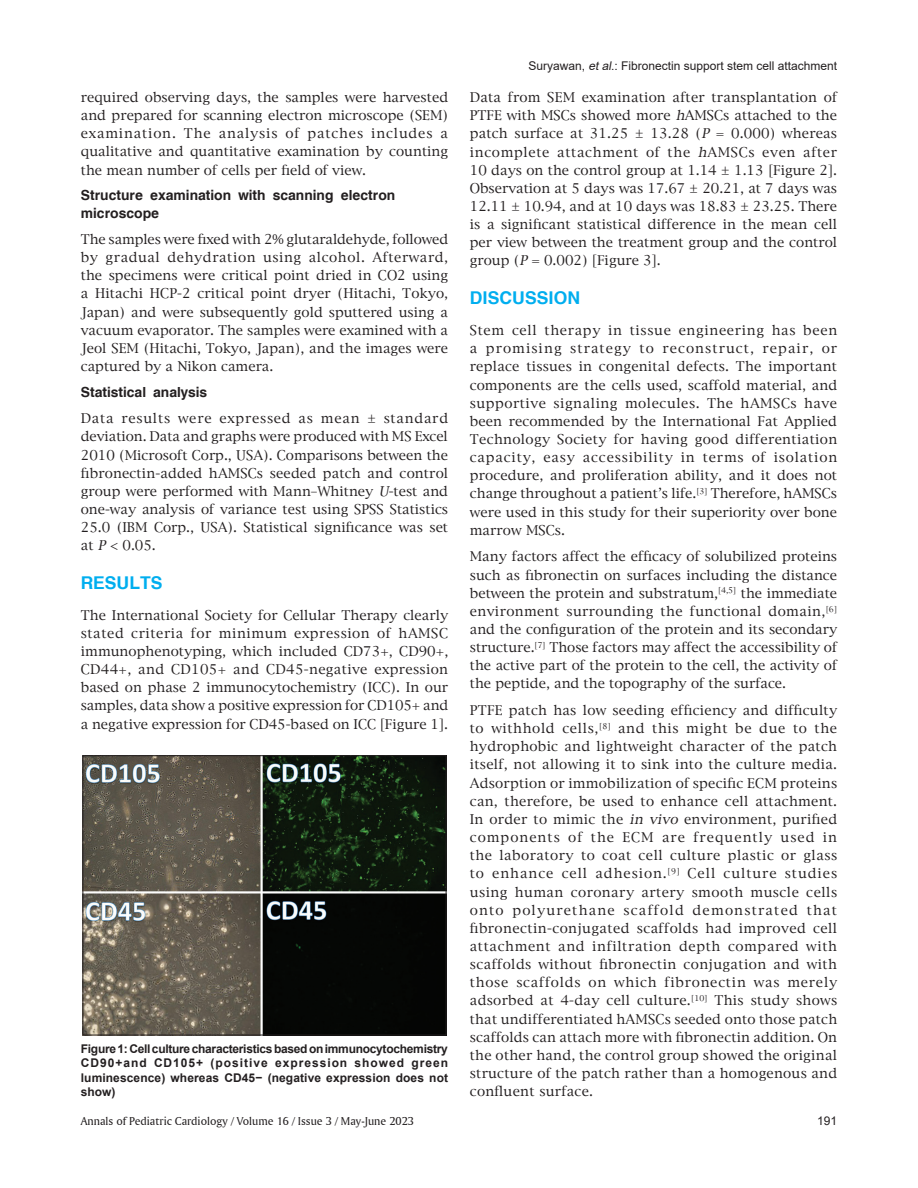
<style>
.page{position:relative;width:918px;height:1188px;background:#fff}
.page>*{position:absolute;margin:0;border:0;box-sizing:border-box;transform-origin:0 0}
.t1{font:700 18px "New Zurica";color:#00aeef}
.t2{font:700 14.25px/17.2px "New Zurica";color:#231f20}
.TX{font:12.75px/18.1px "New York";color:#231f20;text-align:justify}
.FGC{font:700 12px/14.4px "Arial";letter-spacing:.01em;color:#231f20;text-align:justify}
.t3{font:12px "Amerigo BT Roman A";color:#231f20}
.t4{font:12px "Arial";color:#231f20}
.s1{font-style:italic}
</style>
<div class="page">
<img style="left:85px;top:758px;width:359px;height:275px">
<div style="left:83px;top:756px;width:363px;height:279px;border:1px solid #231f20"></div>
<p class="TX" style="left:81px;top:89px;width:369px">required observing days, the samples were harvested and prepared for scanning electron microscope (SEM) examination. The analysis of patches includes a qualitative and quantitative examination by counting the mean number of cells per field of view.</p>
<h2 class="t2" style="left:81px;top:187px;width:316px">Structure examination with scanning electron microscope</h2>
<p class="TX" style="left:81px;top:231px;width:369px">The samples were fixed with 2% glutaraldehyde, followed by gradual dehydration using alcohol. Afterward, the specimens were critical point dried in CO2 using a Hitachi HCP‑2 critical point dryer (Hitachi, Tokyo, Japan) and were subsequently gold sputtered using a vacuum evaporator. The samples were examined with a Jeol SEM (Hitachi, Tokyo, Japan), and the images were captured by a Nikon camera.</p>
<h2 class="t2" style="left:81px;top:383px;width:128px">Statistical analysis</h2>
<p class="TX" style="left:81px;top:410px;width:369px">Data results were expressed as mean ± standard deviation. Data and graphs were produced with MS Excel 2010 (Microsoft Corp., USA). Comparisons between the fibronectin‑added hAMSCs seeded patch and control group were performed with Mann–Whitney <span class="s1">U</span>‑test and one‑way analysis of variance test using SPSS Statistics 25.0 (IBM Corp., USA). Statistical significance was set at <span class="s1">P</span>&lt; 0.05.</p>
<h1 class="t1" style="left:81px;top:572px;width:83px">RESULTS</h1>
<p class="TX" style="left:81px;top:607px;width:369px">The International Society for Cellular Therapy clearly stated criteria for minimum expression of hAMSC immunophenotyping, which included CD73+, CD90+, CD44+, and CD105+ and CD45‑negative expression based on phase 2 immunocytochemistry (ICC). In our samples, data show a positive expression for CD105+ and a negative expression for CD45‑based on ICC [Figure 1].</p>
<p class="FGC" style="left:81px;top:1042px;width:369px">Figure1: Cell culture characteristics based on immunocytochemistry CD90+and CD105+ (positive expression showed green luminescence) whereas CD45− (negative expression does not show)</p>
<p class="t4" style="left:528px;top:57px;width:310px">Suryawan, <span class="s1">etal</span>.: Fibronectin support stem cell attachment</p>
<p class="TX" style="left:470px;top:89px;width:369px">Data from SEM examination after transplantation of PTFE with MSCs showed more <span class="s1">h</span>AMSCs attached to the patch surface at 31.25 ± 13.28 (<span class="s1">P</span> = 0.000) whereas incomplete attachment of the <span class="s1">h</span>AMSCs even after 10 days on the control group at 1.14 ± 1.13 [Figure 2].<br>Observation at 5 days was 17.67 ± 20.21, at 7 days was 12.11 ± 10.94, and at 10 days was 18.83 ± 23.25. There is a significant statistical difference in the mean cell per view between the treatment group and the control group (<span class="s1">P</span>= 0.002) [Figure 3].</p>
<h1 class="t1" style="left:470px;top:287px;width:112px">DISCUSSION</h1>
<p class="TX" style="left:470px;top:322px;width:369px">Stem cell therapy in tissue engineering has been a promising strategy to reconstruct, repair, or replace tissues in congenital defects. The important components are the cells used, scaffold material, and supportive signaling molecules. The hAMSCs have been recommended by the International Fat Applied Technology Society for having good differentiation capacity, easy accessibility in terms of isolation procedure, and proliferation ability, and it does not change throughout a patient’s life.<sup>[3]</sup> Therefore, hAMSCs were used in this study for their superiority over bone marrow MSCs.</p>
<p class="TX" style="left:470px;top:548px;width:369px">Many factors affect the efficacy of solubilized proteins such as fibronectin on surfaces including the distance between the protein and substratum,<sup>[4,5]</sup> the immediate environment surrounding the functional domain,<sup>[6] </sup>and the configuration of the protein and its secondary structure.<sup>[7]</sup> Those factors may affect the accessibility of the active part of the protein to the cell, the activity of the peptide, and the topography of the surface.</p>
<p class="TX" style="left:470px;top:702px;width:369px">PTFE patch has low seeding efficiency and difficulty to withhold cells,<sup>[8]</sup> and this might be due to the hydrophobic and lightweight character of the patch itself, not allowing it to sink into the culture media.<br>Adsorption or immobilization of specific ECM proteins can, therefore, be used to enhance cell attachment.<br>In order to mimic the <span class="s1">in vivo</span> environment, purified components of the ECM are frequently used in the laboratory to coat cell culture plastic or glass to enhance cell adhesion.<sup>[9]</sup> Cell culture studies using human coronary artery smooth muscle cells onto polyurethane scaffold demonstrated that fibronectin‑conjugated scaffolds had improved cell attachment and infiltration depth compared with scaffolds without fibronectin conjugation and with those scaffolds on which fibronectin was merely adsorbed at 4‑day cell culture.<sup>[10]</sup> This study shows that undifferentiated hAMSCs seeded onto those patch scaffolds can attach more with fibronectin addition. On the other hand, the control group showed the original structure of the patch rather than a homogenous and confluent surface.</p>
<p class="t3" style="left:81px;top:1114px;width:335px">Annals of Pediatric Cardiology / Volume 16 / Issue 3 / May-June 2023</p>
<p class="t4" style="left:817px;top:1112px;width:22px">191</p>
</div>
